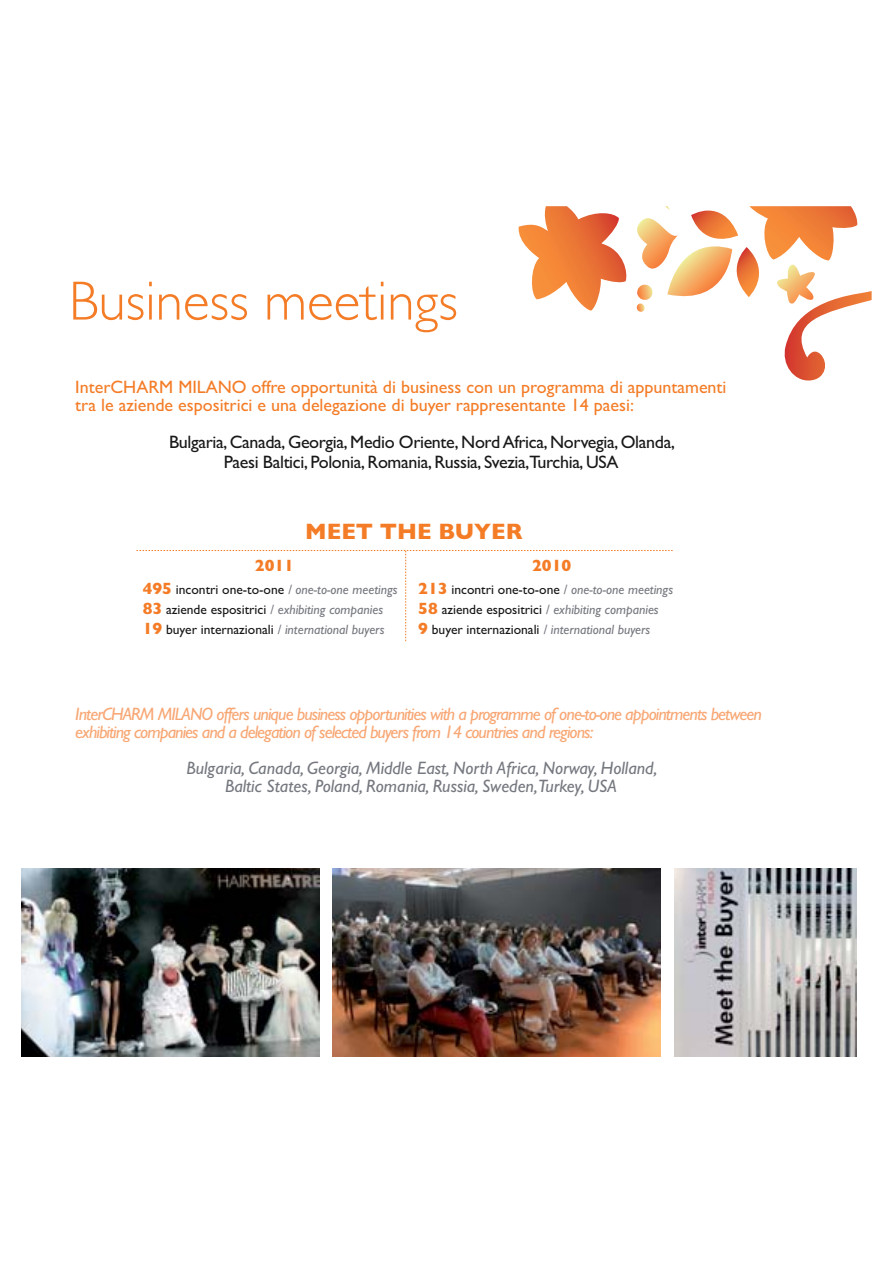
<style>
.page{position:relative;width:893px;height:1263px;background:#fff}
.page>*{position:absolute;margin:0;border:0;box-sizing:border-box;transform-origin:0 0}
.t1{font:300 55.5px "Gill Sans";color:#f47c26}
.t2{font:700 22.5px "Gill Sans";color:#f47c26}
.t3{font:italic 18px/18px "Gill Sans";letter-spacing:-.05em;color:#f8a774}
.t4{font:18px/18px "Gill Sans";color:#f47c26}
.t5{font:18px/19.5px "Gill Sans";letter-spacing:-.02em;color:#191719;text-align:center}
.t6{font:italic 18px/18px "Gill Sans";color:#75787f;text-align:center}
.t7{font:700 16.5px "Gill Sans";color:#f47c26}
.t8{font:italic 13.5px/19.8px "Gill Sans";color:#75787f}
.s1{font-weight:700;font-style:normal;font-size:16.5px;color:#f47c26}
.s2{font-style:normal;color:#191719}
</style>
<div class="page">
<img style="left:674px;top:868px;width:182px;height:189px">
<img style="left:21px;top:868px;width:298px;height:189px">
<img style="left:333px;top:868px;width:327px;height:189px">
<svg style="left:518px;top:206px;width:353px;height:175px"></svg>
<svg style="left:136px;top:550px;width:537px;height:91px"></svg>
<h1 class="t1" style="left:69px;top:282px;width:390px">Business meetings</h1>
<h3 class="t4" style="left:75px;top:380px;width:653px">InterCHARM MILANO offre opportunità di business con un programma di appuntamenti tra le aziende espositrici e una delegazione di buyer rappresentante 14 paesi:</h3>
<h3 class="t5" style="left:169px;top:435px;width:507px">Bulgaria, Canada, Georgia, Medio Oriente, Nord Africa, Norvegia, Olanda,<br>Paesi Baltici, Polonia, Romania, Russia, Svezia,Turchia, USA</h3>
<h2 class="t2" style="left:305px;top:523px;width:219px">MEET THE BUYER</h2>
<p class="t7" style="left:255px;top:560px;width:41px">2011</p>
<p class="t7" style="left:532px;top:560px;width:41px">2010</p>
<p class="t8" style="left:143px;top:581px;width:256px"><span class="s1">495</span> <span class="s2">incontri one-to-one</span> / one-to-one meetings<br><span class="s1">83</span> <span class="s2">aziende espositrici</span> / exhibiting companies<br><span class="s1">19</span> <span class="s2">buyer internazionali</span> / international buyers</p>
<p class="t8" style="left:418px;top:581px;width:256px"><span class="s1">213</span> <span class="s2">incontri one-to-one</span> / one-to-one meetings<br><span class="s1">58</span> <span class="s2">aziende espositrici</span> / exhibiting companies<br><span class="s1">9</span> <span class="s2">buyer internazionali</span> / international buyers</p>
<h3 class="t3" style="left:75px;top:707px;width:688px">InterCHARM MILANO offers unique business opportunities with a programme of one-to-one appointments between exhibiting companies and a delegation of selected buyers from 14 countries and regions:</h3>
<h3 class="t6" style="left:187px;top:761px;width:472px">Bulgaria, Canada, Georgia, Middle East, North Africa, Norway, Holland,<br>Baltic States, Poland, Romania, Russia, Sweden,Turkey, USA</h3>
</div>
